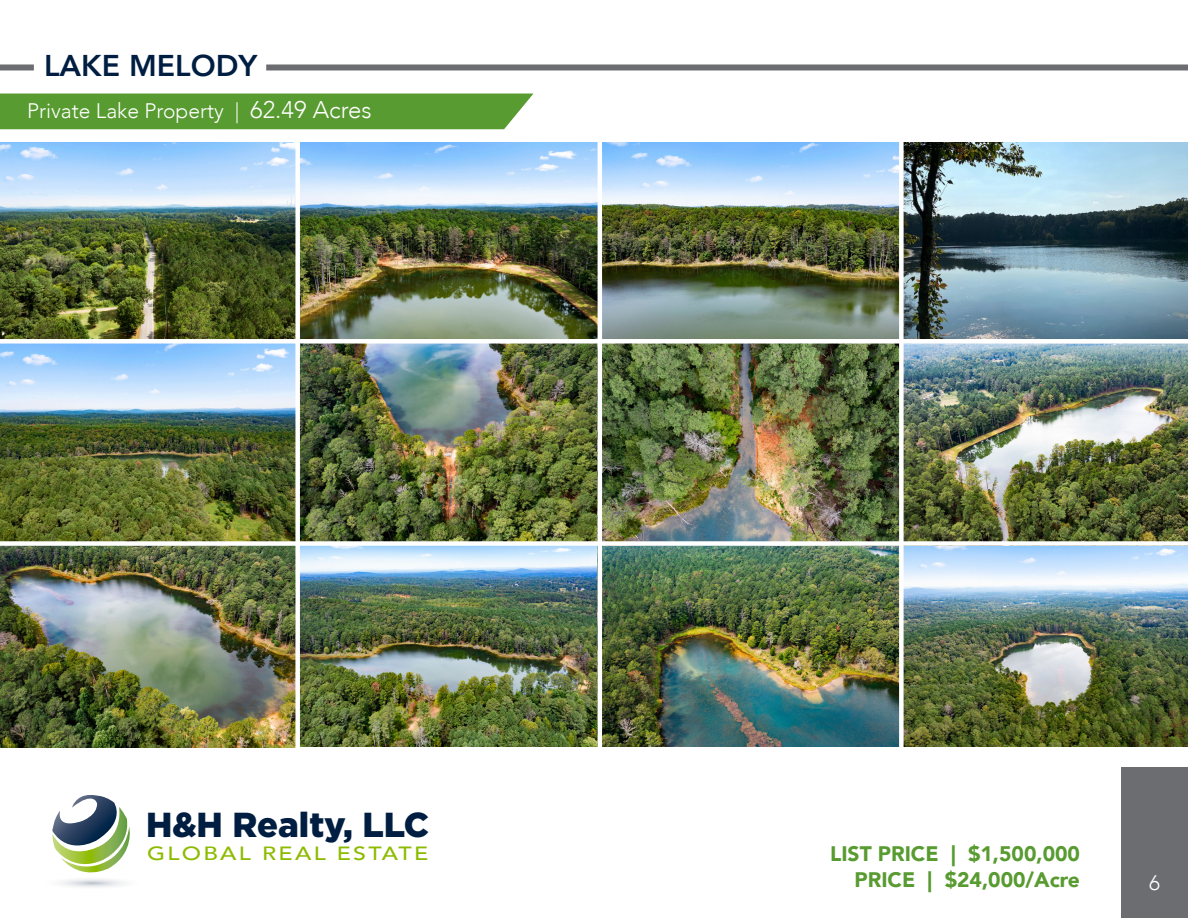
<style>
.page{position:relative;width:1188px;height:918px;background:#fff}
.page>*{position:absolute;margin:0;border:0;box-sizing:border-box;transform-origin:0 0}
.t1{font:900 34.65px "Gotham";color:#001e41}
.t2{font:800 30px "Avenir";color:#001e41}
.t3{font:900 21px "Avenir";color:#589b31}
.t4{font:300 21px "Avenir";color:#fff}
.t5{font:500 19.2px "Avenir";letter-spacing:.1em;color:#8dbb00;scale:1.21 1}
.s1{font-size:24px}
</style>
<div class="page">
<div style="left:1121px;top:768px;width:67px;height:150px;background:#6c6d70"></div>
<svg style="left:52px;top:795px;width:78px;height:92px"></svg>
<div style="left:0;top:64px;width:34px;height:6px;background:#6c6d70"></div>
<div style="left:266px;top:64px;width:922px;height:6px;background:#6c6d70"></div>
<div style="left:0;top:94px;width:533px;height:35px;background:#589b31"></div>
<img style="left:0;top:142px;width:1188px;height:605px">
<div style="left:295px;top:136px;width:5px;height:635px;background:#fff"></div>
<hr style="left:598px;top:136px;width:4px;height:635px;background:#fff">
<div style="left:899px;top:136px;width:5px;height:635px;background:#fff"></div>
<div style="left:0;top:339px;width:1188px;height:5px;background:#fff"></div>
<div style="left:0;top:541px;width:1188px;height:5px;background:#fff"></div>
<p class="t2" style="left:44px;top:43px;width:215px">LAKE MELODY</p>
<p class="t4" style="left:27px;top:99px;width:346px">Private Lake Property | <span class="s1">62.49 Acres</span></p>
<p class="t1" style="left:146px;top:801px;width:285px">H&amp;H Realty, LLC</p>
<p class="t5" style="left:147px;top:837px;width:234px">GLOBAL REAL ESTATE</p>
<p class="t3" style="left:830px;top:836px;width:251px">LIST PRICE | $1,500,000</p>
<p class="t3" style="left:855px;top:862px;width:227px">PRICE | $24,000/Acre</p>
<p class="t4" style="left:1149px;top:871px;width:12px">6</p>
</div>
